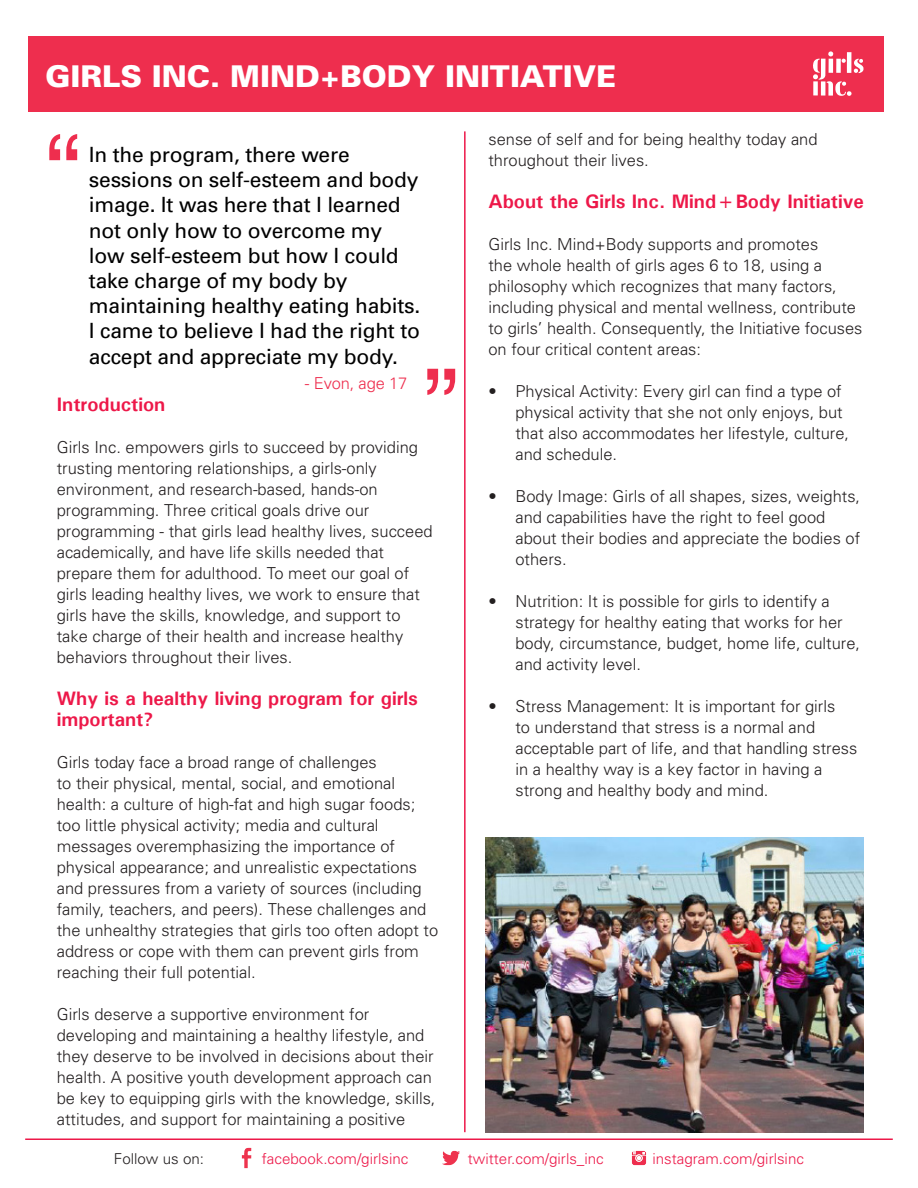
<style>
.page{position:relative;width:918px;height:1188px;background:#fff}
.page>*{position:absolute;margin:0;border:0;box-sizing:border-box;transform-origin:0 0}
.t1{font:102.75px "Helvetica";color:#ee2e4e}
.t2{font:900 30px "Univers";color:#fff}
.t3{font:21px/25.2px "Univers";letter-spacing:-.01em;color:#000}
.t4{font:700 19.5px/21px "Univers";color:#ed1849}
.t5{font:300 16.5px/21px "Univers";color:#231f20}
.t6{font:300 16.5px "Univers";letter-spacing:-.01em;color:#ee2e4e}
.t7{font:300 15px "Univers";color:#ed1849}
.t8{font:300 15px "Univers";color:#231f20}
</style>
<div class="page">
<div style="left:29px;top:36px;width:855px;height:76px;background:#ee2e4e"></div>
<svg style="left:813px;top:51px;width:51px;height:45px"></svg>
<img style="left:241px;top:1147px;width:11px;height:22px">
<img style="left:443px;top:1150px;width:17px;height:16px">
<img style="left:631px;top:1150px;width:16px;height:16px">
<hr style="left:25px;top:1138px;width:868px;height:2px;background:#ed1849">
<hr style="left:464px;top:131px;width:2px;height:1001px;background:#ed1849">
<img style="left:485px;top:838px;width:379px;height:294px">
<p class="t2" style="left:45px;top:57px;width:572px">GIRLS INC. MIND+BODY INITIATIVE</p>
<p class="t1" style="left:45px;top:93px;width:36px">“</p>
<p class="t3" style="left:89px;top:142px;width:333px">In the program, there were sessions on self-esteem and body image. It was here that I learned not only how to overcome my low self-esteem but how I could take charge of my body by maintaining healthy eating habits.<br>I came to believe I had the right to accept and appreciate my body.</p>
<p class="t6" style="left:305px;top:373px;width:104px">- Evon, age 17</p>
<p class="t1" style="left:423px;top:327px;width:36px">”</p>
<p class="t4" style="left:57px;top:394px;width:110px">Introduction</p>
<p class="t5" style="left:57px;top:436px;width:377px">Girls Inc. empowers girls to succeed by providing trusting mentoring relationships, a girls-only environment, and research-based, hands-on programming. Three critical goals drive our programming - that girls lead healthy lives, succeed academically, and have life skills needed that prepare them for adulthood. To meet our goal of girls leading healthy lives, we work to ensure that girls have the skills, knowledge, and support to take charge of their health and increase healthy behaviors throughout their lives.</p>
<p class="t4" style="left:57px;top:688px;width:363px">Why is a healthy living program for girls important?</p>
<p class="t5" style="left:57px;top:751px;width:383px">Girls today face a broad range of challenges<br>to their physical, mental, social, and emotional health: a culture of high-fat and high sugar foods; too little physical activity; media and cultural messages overemphasizing the importance of physical appearance; and unrealistic expectations and pressures from a variety of sources (including family, teachers, and peers). These challenges and the unhealthy strategies that girls too often adopt to address or cope with them can prevent girls from reaching their full potential.</p>
<p class="t5" style="left:57px;top:1003px;width:380px">Girls deserve a supportive environment for developing and maintaining a healthy lifestyle, and they deserve to be involved in decisions about their health. A positive youth development approach can be key to equipping girls with the knowledge, skills, attitudes, and support for maintaining a positive</p>
<p class="t5" style="left:488px;top:128px;width:331px">sense of self and for being healthy today and throughout their lives.</p>
<p class="t4" style="left:488px;top:191px;width:377px">About the Girls Inc. Mind+Body Initiative</p>
<p class="t5" style="left:488px;top:233px;width:376px">Girls Inc. Mind+Body supports and promotes<br>the whole health of girls ages 6 to 18, using a philosophy which recognizes that many factors, including physical and mental wellness, contribute to girls’ health. Consequently, the Initiative focuses on four critical content areas:</p>
<p class="t5" style="left:515px;top:380px;width:335px;text-indent:-27px">• Physical Activity: Every girl can find a type of physical activity that she not only enjoys, but that also accommodates her lifestyle, culture, and schedule.</p>
<p class="t5" style="left:515px;top:485px;width:346px;text-indent:-27px">• Body Image: Girls of all shapes, sizes, weights, and capabilities have the right to feel good about their bodies and appreciate the bodies of others.</p>
<p class="t5" style="left:515px;top:590px;width:346px;text-indent:-27px">• Nutrition: It is possible for girls to identify a strategy for healthy eating that works for her body, circumstance, budget, home life, culture, and activity level.</p>
<p class="t5" style="left:515px;top:695px;width:343px;text-indent:-27px">• Stress Management: It is important for girls<br>to understand that stress is a normal and acceptable part of life, and that handling stress in a healthy way is a key factor in having a strong and healthy body and mind.</p>
<p class="t8" style="left:114px;top:1149px;width:92px">Follow us on:</p>
<p class="t7" style="left:262px;top:1149px;width:148px">facebook.com/girlsinc</p>
<p class="t7" style="left:468px;top:1149px;width:138px">twitter.com/girls_inc</p>
<p class="t7" style="left:652px;top:1149px;width:153px">instagram.com/girlsinc</p>
</div>
